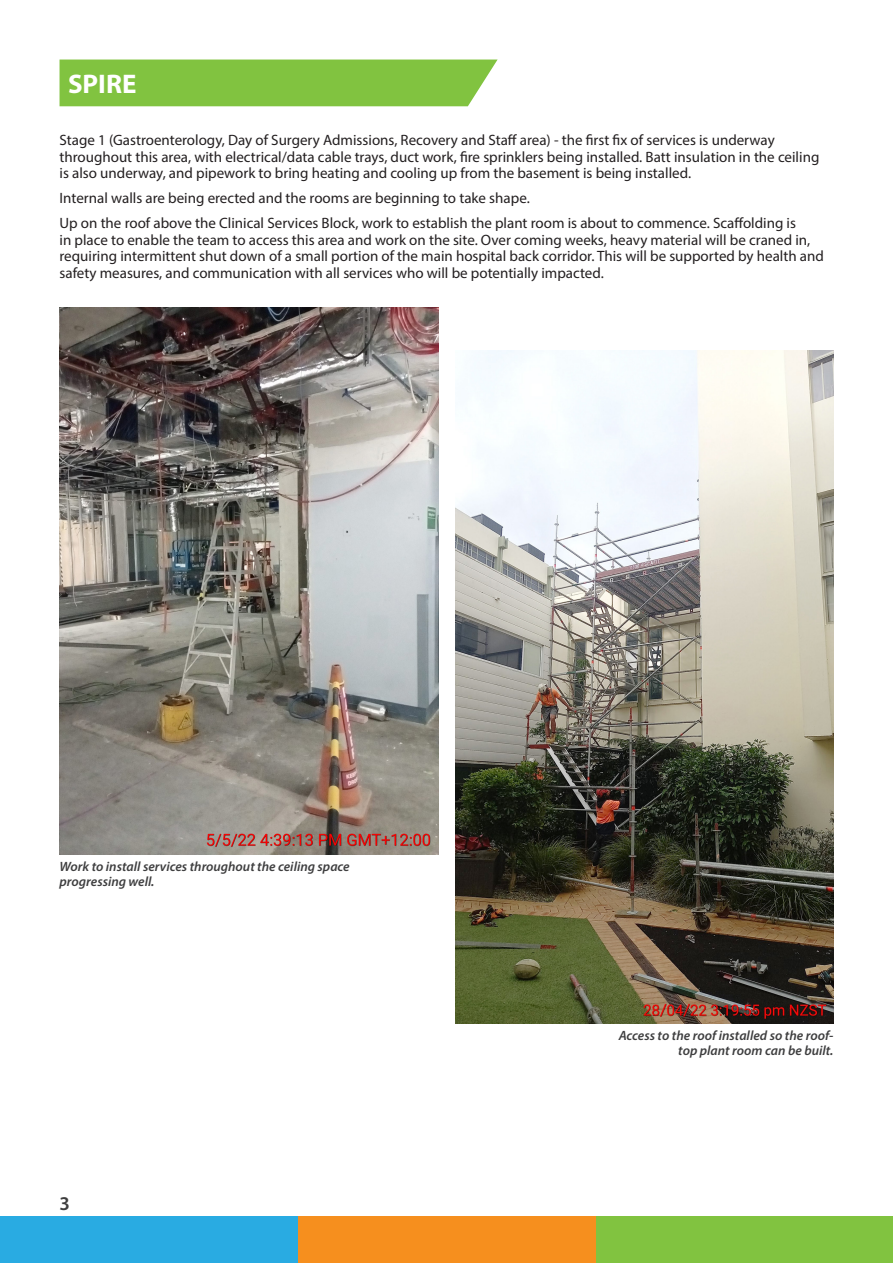
<style>
.page{position:relative;width:893px;height:1263px;background:#fff}
.page>*{position:absolute;margin:0;border:0;box-sizing:border-box;transform-origin:0 0}
.t1{font:700 27px "Myriad Pro";color:#fff}
.t2{font:600 19.5px "Myriad Pro";color:#3e3e3f}
.t3{font:15px/16.5px "Myriad Pro";color:#231f20}
.t4{font:italic 600 13.5px/15px "Myriad Pro";color:#3e3e3f}
</style>
<div class="page">
<div style="left:0;top:1216px;width:298px;height:47px;background:#29abe2"></div>
<div style="left:298px;top:1216px;width:298px;height:47px;background:#f68f1e"></div>
<div style="left:596px;top:1216px;width:297px;height:47px;background:#81c340"></div>
<div style="left:60px;top:60px;width:438px;height:46px;background:#81c340"></div>
<img style="left:60px;top:307px;width:379px;height:547px">
<img style="left:455px;top:351px;width:378px;height:673px">
<h1 class="t1" style="left:68px;top:66px;width:70px">SPIRE</h1>
<p class="t3" style="left:60px;top:132px;width:761px">Stage 1 (Gastroenterology, Day of Surgery Admissions, Recovery and Staff area) - the first fix of services is underway throughout this area, with electrical/data cable trays, duct work, fire sprinklers being installed. Batt insulation in the ceiling is also underway, and pipework to bring heating and cooling up from the basement is being installed.</p>
<p class="t3" style="left:60px;top:185px;width:738px;line-height:25px">Internal walls are being erected and the rooms are beginning to take shape.<br>Up on the roof above the Clinical Services Block, work to establish the plant room is about to commence. Scaffolding is</p>
<p class="t3" style="left:60px;top:231px;width:766px">in place to enable the team to access this area and work on the site. Over coming weeks, heavy material will be craned in, requiring intermittent shut down of a small portion of the main hospital back corridor. This will be supported by health and safety measures, and communication with all services who will be potentially impacted.</p>
<p class="t4" style="left:60px;top:859px;width:292px">Work to install services throughout the ceiling space progressing well.</p>
<h2 class="t2" style="left:60px;top:1191px;width:12px">3</h2>
<p class="t4" style="left:619px;top:1028px;width:216px;text-align:right">Access to the roof installed so the roof&shy;top plant room can be built.</p>
</div>
